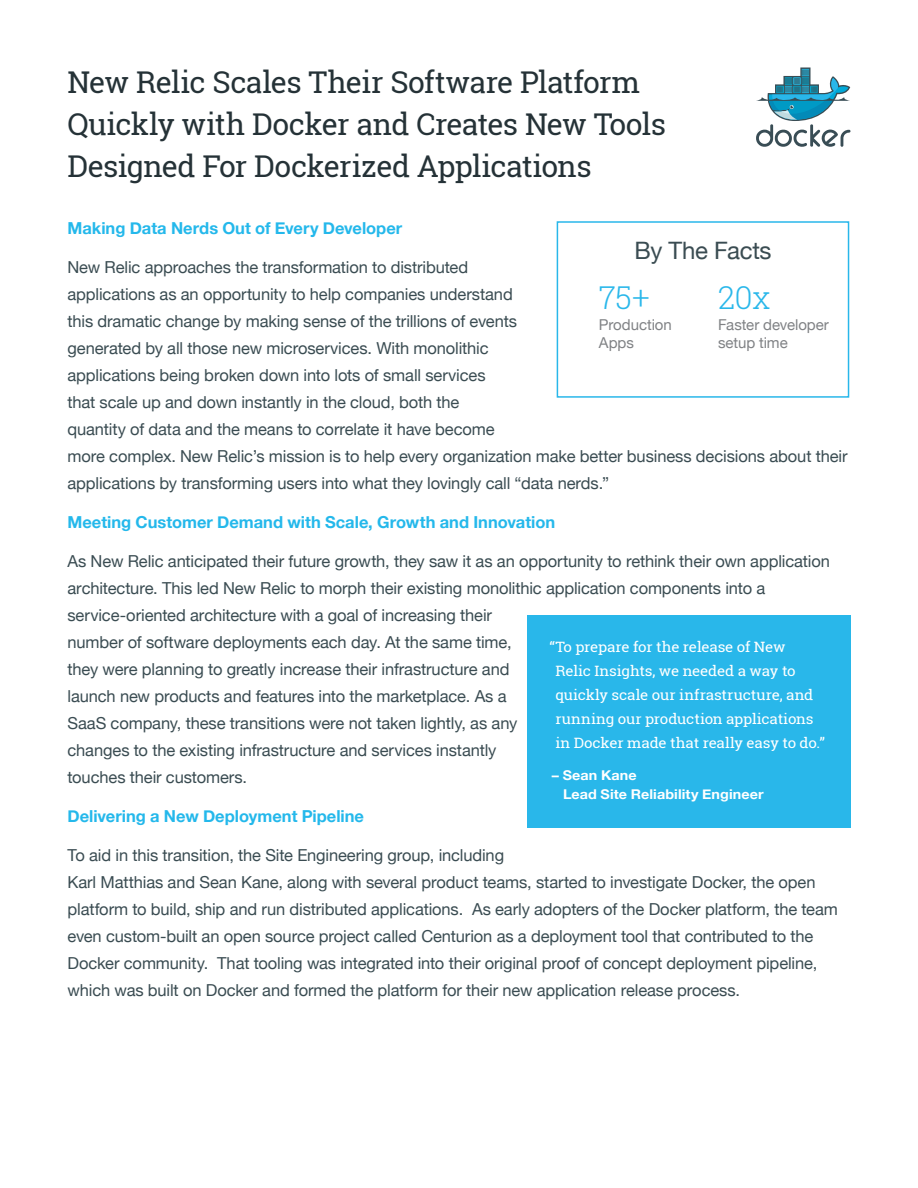
<style>
.page{position:relative;width:918px;height:1188px;background:#fff}
.page>*{position:absolute;margin:0;border:0;box-sizing:border-box;transform-origin:0 0}
.t1{font:300 31.5px "Roboto Slab";color:#29b7ea}
.t2{font:30px/42px "Roboto Slab";letter-spacing:-.025em;color:#253237}
.t3{font:24px "Helvetica Neue";letter-spacing:-.015em;color:#3a4c52}
.t4{font:16.5px/27px "Helvetica Neue";letter-spacing:-.01em;color:#3a4c52}
.t5{font:700 16.5px "Helvetica Neue";color:#24b8eb}
.t6{font:15px/18px "Helvetica Neue";letter-spacing:-.005em;color:#808285}
.t7{font:14.25px/24px "Roboto Slab";letter-spacing:-.01em;color:#fff;scale:1.06 1}
.t8{font:700 13.5px/19.8px "Helvetica Neue";letter-spacing:.005em;color:#fff;scale:1.06 1}
</style>
<div class="page">
<div style="left:527px;top:615px;width:324px;height:212px;background:#29b7ea"></div>
<svg style="left:756px;top:68px;width:95px;height:79px"></svg>
<div style="left:557px;top:221px;width:292px;height:177px;background:#fff;border:2px solid #29b7ea"></div>
<h2 class="t2" style="left:68px;top:61px;width:600px">New Relic Scales Their Software Platform<br>Quickly with Docker and Creates New Tools<br>Designed For Dockerized Applications</h2>
<p class="t5" style="left:68px;top:218px;width:336px">Making Data Nerds Out of Every Developer</p>
<p class="t4" style="left:68px;top:254px;width:782px">New Relic approaches the transformation to distributed<br>applications as an opportunity to help companies understand<br>this dramatic change by making sense of the trillions of events<br>generated by all those new microservices. With monolithic<br>applications being broken down into lots of small services<br>that scale up and down instantly in the cloud, both the<br>quantity of data and the means to correlate it have become<br>more complex. New Relic’s mission is to help every organization make better business decisions about their applications by transforming users into what they lovingly call “data nerds.”</p>
<p class="t5" style="left:68px;top:512px;width:489px">Meeting Customer Demand with Scale, Growth and Innovation</p>
<p class="t4" style="left:68px;top:548px;width:764px">As New Relic anticipated their future growth, they saw it as an opportunity to rethink their own application architecture. This led New Relic to morph their existing monolithic application components into a service-oriented architecture with a goal of increasing their<br>number of software deployments each day. At the same time,<br>they were planning to greatly increase their infrastructure and<br>launch new products and features into the marketplace. As a<br>SaaS company, these transitions were not taken lightly, as any<br>changes to the existing infrastructure and services instantly<br>touches their customers.</p>
<p class="t5" style="left:68px;top:806px;width:298px">Delivering a New Deployment Pipeline</p>
<p class="t4" style="left:68px;top:842px;width:772px">To aid in this transition, the Site Engineering group, including<br>Karl Matthias and Sean Kane, along with several product teams, started to investigate Docker, the open platform to build, ship and run distributed applications. As early adopters of the Docker platform, the team even custom-built an open source project called Centurion as a deployment tool that contributed to the Docker community. That tooling was integrated into their original proof of concept deployment pipeline, which was built on Docker and formed the platform for their new application release process.</p>
<h3 class="t3" style="left:634px;top:236px;width:139px">By The Facts</h3>
<h1 class="t1" style="left:718px;top:276px;width:54px">20x</h1>
<p class="t6" style="left:718px;top:315px;width:112px">Faster developer setup time</p>
<h1 class="t1" style="left:599px;top:276px;width:52px">75+</h1>
<p class="t6" style="left:599px;top:315px;width:74px">Production<br>Apps</p>
<p class="t7" style="left:555px;top:635px;width:256px;text-indent:-6px">“To prepare for the release of New<br>Relic Insights, we needed a way to quickly scale our infrastructure, and running our production applications in Docker made that really easy to do.”</p>
<p class="t8" style="left:563px;top:765px;width:191px;text-indent:-11px">– Sean Kane<br>Lead Site Reliability Engineer</p>
</div>
